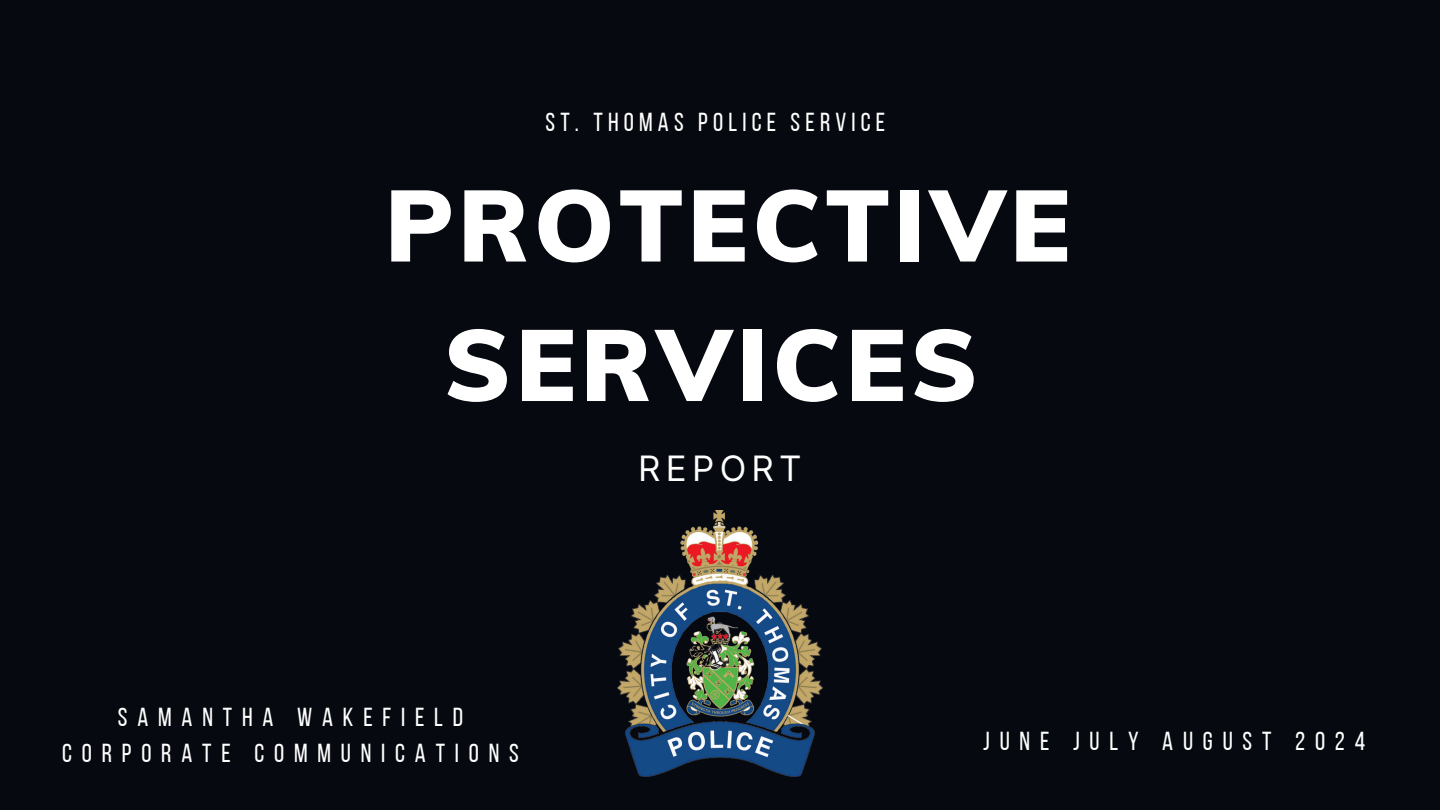
<style>
.page{position:relative;width:1440px;height:810px;background:#06090f}
.page>*{position:absolute;margin:0;border:0;box-sizing:border-box;transform-origin:0 0}
.t1{font:900 100px/139.5px "Muli";letter-spacing:.045em;color:#fff;text-align:center}
.t2{font:35px "Inter";letter-spacing:.15em;color:#fff}
.t3{font:26px "Bebas Neue";letter-spacing:.38em;color:#fff}
.t4{font:26px "Bebas Neue";letter-spacing:.2em;color:#fff}
</style>
<div class="page">
<img style="left:617px;top:510px;width:206px;height:267px">
<p class="t4" style="left:545px;top:112px;width:341px">ST. THOMAS POLICE SERVICE</p>
<h3 class="t1" style="left:385px;top:154px;width:687px">PROTECTIVE<br>SERVICES</h3>
<h1 class="t3" style="left:118px;top:706px;width:347px">SAMANTHA WAKEFIELD</h1>
<h2 class="t3" style="left:62px;top:742px;width:458px">CORPORATE COMMUNICATIONS</h2>
<p class="t2" style="left:638px;top:448px;width:165px">REPORT</p>
<p class="t3" style="left:983px;top:731px;width:384px">JUNE JULY AUGUST 2024</p>
</div>
